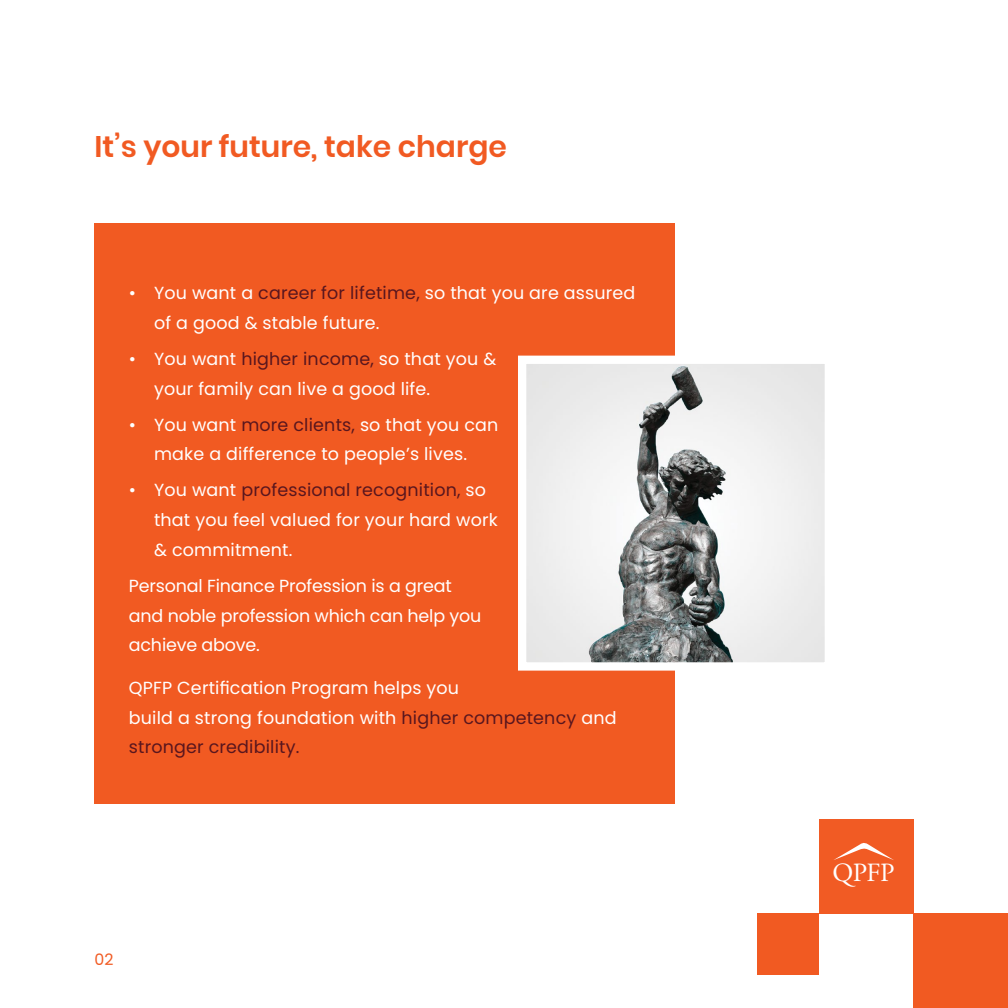
<style>
.page{position:relative;width:1008px;height:1008px;background:#fff}
.page>*{position:absolute;margin:0;border:0;box-sizing:border-box;transform-origin:0 0}
.t1{font:600 29.75px "Poppins";color:#f15a22}
.t2{font:26.25px "Adobe Garamond Pro";color:#fff}
.t3{font:17.5px/29.8px "Poppins";letter-spacing:.01em;color:#fff}
.t4{font:17.5px/29.8px "Poppins";letter-spacing:-.01em;color:#fff}
.t5{font:15.75px "Poppins";color:#f15a22}
.s1{color:#59161e}
</style>
<div class="page">
<div style="left:94px;top:223px;width:581px;height:580px;background:#f15a22"></div>
<img style="left:527px;top:365px;width:297px;height:297px">
<div style="left:518px;top:356px;width:315px;height:315px;border:8px solid #fff"></div>
<div style="left:914px;top:914px;width:94px;height:94px;background:#f15a22"></div>
<div style="left:757px;top:914px;width:62px;height:61px;background:#f15a22"></div>
<div style="left:819px;top:819px;width:95px;height:95px;background:#f15b24"></div>
<svg style="left:834px;top:843px;width:60px;height:17px"></svg>
<h1 class="t1" style="left:94px;top:130px;width:414px">It’s your future, take charge</h1>
<p class="t3" style="left:154px;top:278px;width:483px;text-indent:-25px">• You want a <span class="s1">career for lifetime,</span> so that you are assured of a good &amp; stable future.</p>
<p class="t3" style="left:154px;top:344px;width:344px;text-indent:-25px">• You want <span class="s1">higher income,</span> so that you &amp; your family can live a good life.</p>
<p class="t3" style="left:129px;top:410px;width:371px;text-align:center">• You want <span class="s1">more clients,</span> so that you can make a difference to people’s lives.</p>
<p class="t3" style="left:154px;top:475px;width:345px;text-indent:-25px">• You want <span class="s1">professional recognition,</span> so that you feel valued for your hard work &amp; commitment.</p>
<p class="t4" style="left:129px;top:571px;width:354px">Personal Finance Profession is a great and noble profession which can help you achieve above.</p>
<p class="t3" style="left:129px;top:673px;width:489px">QPFP Certification Program helps you<br>build a strong foundation with <span class="s1">higher competency</span> and <span class="s1">stronger credibility.</span></p>
<p class="t5" style="left:94px;top:950px;width:20px">02</p>
<h2 class="t2" style="left:832px;top:857px;width:64px">QPFP</h2>
</div>
